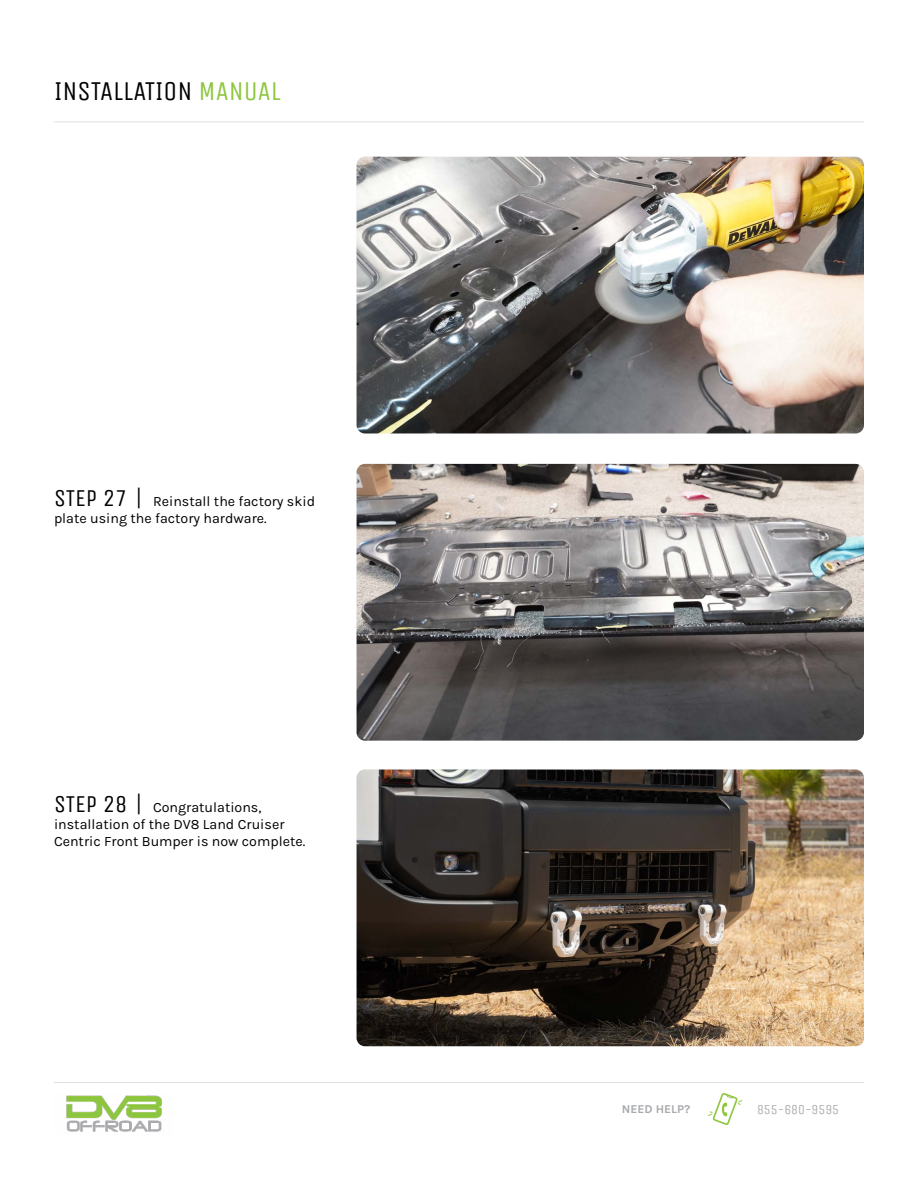
<style>
.page{position:relative;width:918px;height:1188px;background:#fff}
.page>*{position:absolute;margin:0;border:0;box-sizing:border-box;transform-origin:0 0}
.t1{font:27px "Unica One";color:#000}
.t2{font:14.25px/17.1px "Karla";color:#000}
.t3{font:13.5px "Unica One";color:#afadae}
.t4{font:12px "Karla";color:#a7a9ac}
.s1{color:#8dc63f}
.s2{font-family:"Unica One";font-size:24px}
</style>
<div class="page">
<img style="left:357px;top:464px;width:507px;height:277px">
<img style="left:357px;top:770px;width:507px;height:276px">
<img style="left:357px;top:157px;width:507px;height:276px">
<hr style="left:54px;top:122px;width:810px;height:1px;background:#e2dfe0">
<svg style="left:708px;top:1093px;width:34px;height:32px"></svg>
<hr style="left:54px;top:1082px;width:810px;height:1px;background:#e2dfe0">
<img style="left:66px;top:1095px;width:96px;height:37px">
<h1 class="t1" style="left:54px;top:72px;width:228px">INSTALLATION <span class="s1">MANUAL</span></h1>
<p class="t2" style="left:54px;top:492px;width:263px"><span class="s2">STEP 27 |</span> Reinstall the factory skid plate using the factory hardware.</p>
<p class="t2" style="left:54px;top:798px;width:253px"><span class="s2">STEP 28 |</span> Congratulations, installation of the DV8 Land Cruiser<br>Centric Front Bumper is now complete.</p>
<p class="t4" style="left:622px;top:1101px;width:70px">NEED HELP?</p>
<p class="t3" style="left:757px;top:1100px;width:84px">855-680-9595</p>
</div>
